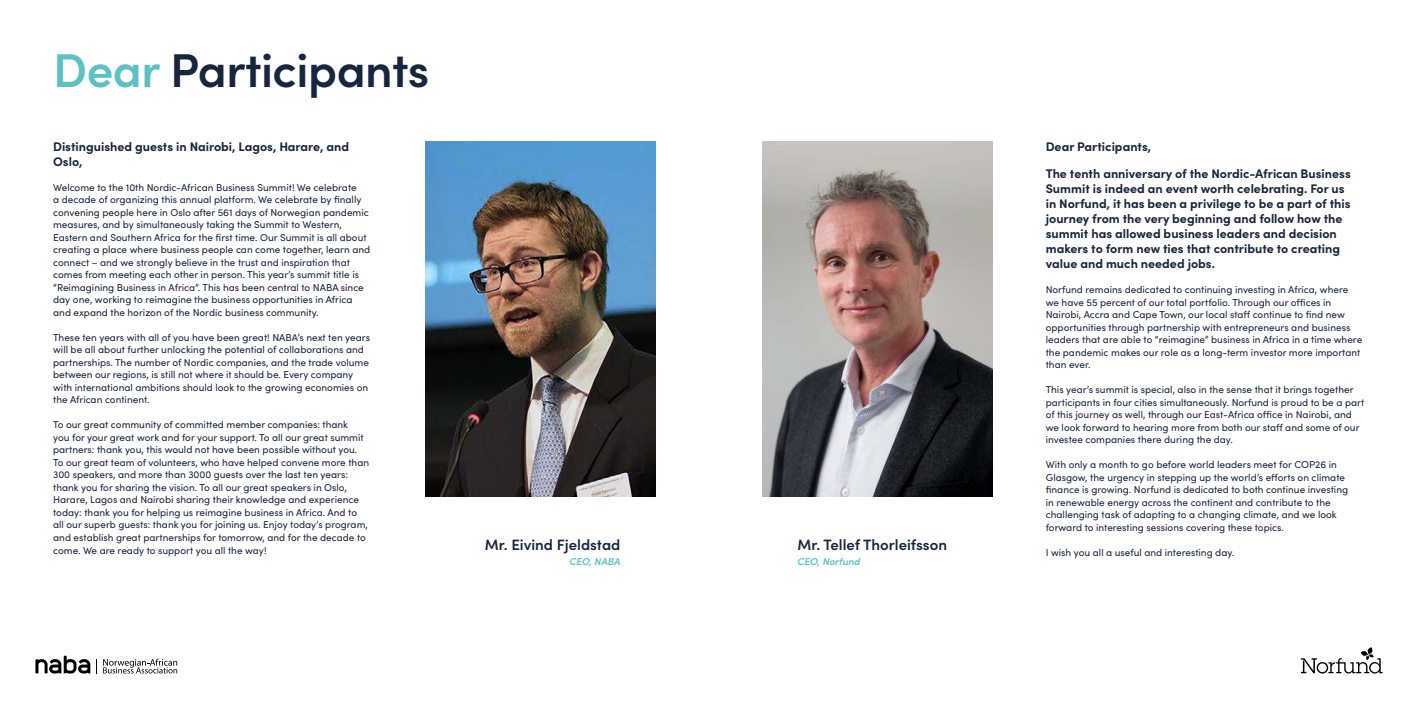
<style>
.page{position:relative;width:1418px;height:709px;background:#fff}
.page>*{position:absolute;margin:0;border:0;box-sizing:border-box;transform-origin:0 0}
.t1{font:600 47.5px "Sofia Pro";letter-spacing:-.01em;color:#17253f}
.t2{font:600 15px "Sofia Pro";color:#17253f}
.t3{font:700 12.5px/15px "Sofia Pro";color:#17253f}
.t4{font:10px/12.5px "Sofia Pro";color:#17253f}
.t5{font:italic 600 10px "Sofia Pro";color:#5dc0c4}
.s1{color:#5dc0c4}
</style>
<div class="page">
<img style="left:425px;top:142px;width:231px;height:354px">
<img style="left:762px;top:142px;width:230px;height:354px">
<svg style="left:35px;top:655px;width:143px;height:19px"></svg>
<svg style="left:1301px;top:647px;width:82px;height:26px"></svg>
<h1 class="t1" style="left:53px;top:35px;width:378px"><span class="s1">Dear</span> Participants</h1>
<p class="t3" style="left:53px;top:138px;width:297px">Distinguished guests in Nairobi, Lagos, Harare, and<br>Oslo,</p>
<p class="t4" style="left:53px;top:180px;width:319px">Welcome to the 10th Nordic-African Business Summit! We celebrate<br>a decade of organizing this annual platform. We celebrate by finally convening people here in Oslo after 561 days of Norwegian pandemic measures, and by simultaneously taking the Summit to Western, Eastern and Southern Africa for the first time. Our Summit is all about creating a place where business people can come together, learn and connect – and we strongly believe in the trust and inspiration that comes from meeting each other in person. This year’s summit title is “Reimagining Business in Africa”. This has been central to NABA since day one, working to reimagine the business opportunities in Africa and expand the horizon of the Nordic business community.</p>
<p class="t4" style="left:53px;top:330px;width:318px">These ten years with all of you have been great! NABA’s next ten years will be all about further unlocking the potential of collaborations and partnerships. The number of Nordic companies, and the trade volume between our regions, is still not where it should be. Every company with international ambitions should look to the growing economies on the African continent.</p>
<p class="t4" style="left:53px;top:418px;width:317px">To our great community of committed member companies: thank<br>you for your great work and for your support. To all our great summit partners: thank you, this would not have been possible without you.<br>To our great team of volunteers, who have helped convene more than 300 speakers, and more than 3000 guests over the last ten years: thank you for sharing the vision. To all our great speakers in Oslo, Harare, Lagos and Nairobi sharing their knowledge and experience today: thank you for helping us reimagine business in Africa. And to all our superb guests: thank you for joining us. Enjoy today’s program, and establish great partnerships for tomorrow, and for the decade to come. We are ready to support you all the way!</p>
<h2 class="t2" style="left:485px;top:533px;width:137px">Mr. Eivind Fjeldstad</h2>
<p class="t5" style="left:569px;top:553px;width:53px">CEO, NABA</p>
<h2 class="t2" style="left:797px;top:533px;width:151px">Mr. Tellef Thorleifsson</h2>
<p class="t5" style="left:797px;top:553px;width:64px">CEO, Norfund</p>
<p class="t3" style="left:1045px;top:138px;width:107px">Dear Participants,</p>
<p class="t3" style="left:1045px;top:165px;width:306px">The tenth anniversary of the Nordic-African Business Summit is indeed an event worth celebrating. For us in Norfund, it has been a privilege to be a part of this journey from the very beginning and follow how the summit has allowed business leaders and decision makers to form new ties that contribute to creating value and much needed jobs.</p>
<p class="t4" style="left:1045px;top:283px;width:318px">Norfund remains dedicated to continuing investing in Africa, where we have 55 percent of our total portfolio. Through our offices in Nairobi, Accra and Cape Town, our local staff continue to find new opportunities through partnership with entrepreneurs and business leaders that are able to “reimagine” business in Africa in a time where the pandemic makes our role as a long-term investor more important than ever.</p>
<p class="t4" style="left:1045px;top:383px;width:320px">This year’s summit is special, also in the sense that it brings together participants in four cities simultaneously. Norfund is proud to be a part of this journey as well, through our East-Africa office in Nairobi, and we look forward to hearing more from both our staff and some of our investee companies there during the day.</p>
<p class="t4" style="left:1045px;top:458px;width:304px">With only a month to go before world leaders meet for COP26 in Glasgow, the urgency in stepping up the world’s efforts on climate finance is growing. Norfund is dedicated to both continue investing in renewable energy across the continent and contribute to the challenging task of adapting to a changing climate, and we look forward to interesting sessions covering these topics.</p>
<p class="t4" style="left:1045px;top:545px;width:190px">I wish you all a useful and interesting day.</p>
</div>
